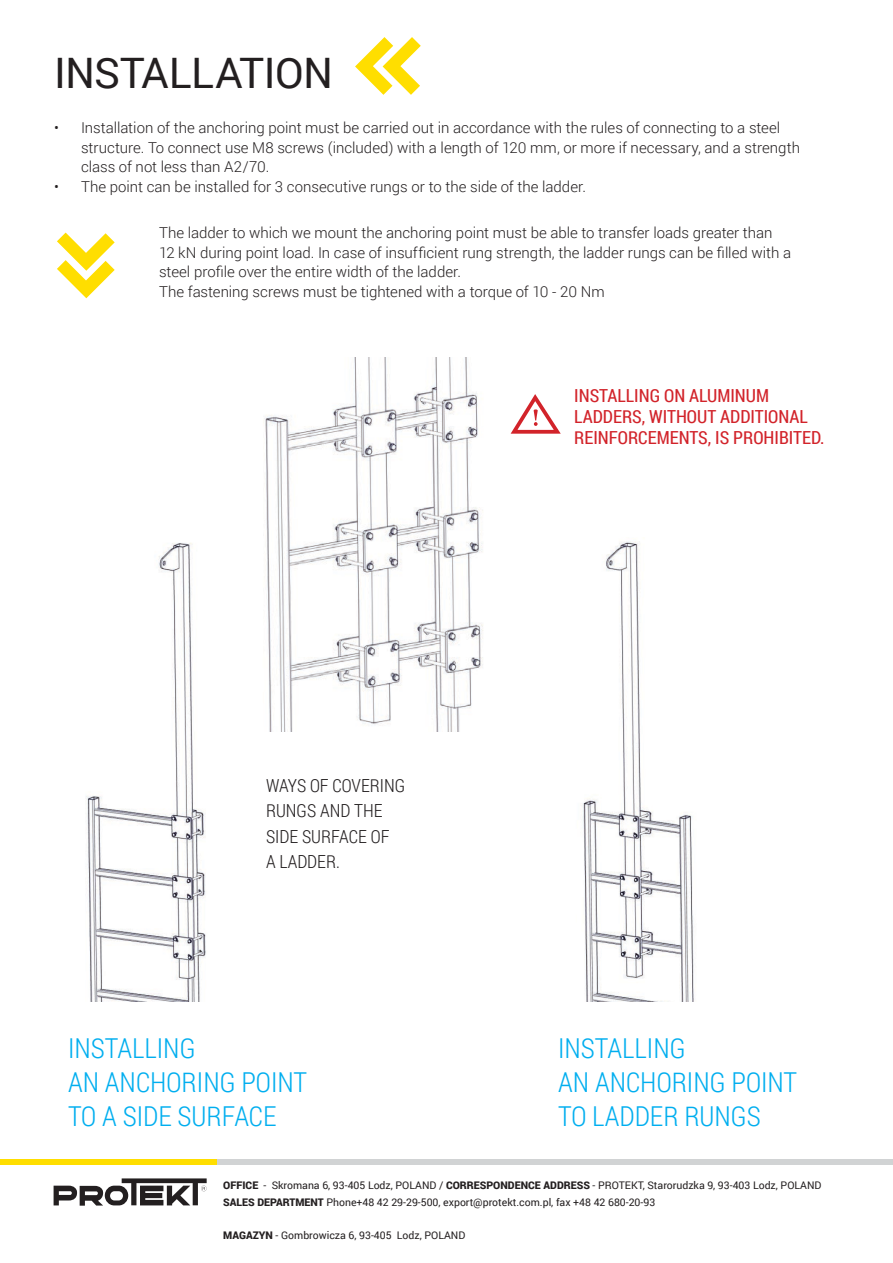
<style>
.page{position:relative;width:893px;height:1263px;background:#fff}
.page>*{position:absolute;margin:0;border:0;box-sizing:border-box;transform-origin:0 0}
.t1{font:42px "Roboto";letter-spacing:-.01em;color:#231f20}
.t2{font:300 27.45px/34.3px "Roboto Condensed";color:#00aeef}
.t3{font:18px/21px "Roboto Condensed";color:#d2232a}
.t4{font:300 18px/25.5px "Roboto Condensed";color:#231f20}
.t5{font:300 15px/19.5px "Roboto";color:#231f20}
.t6{font:10.5px/16.5px "Roboto";color:#231f20}
.s1{font-weight:900}
</style>
<div class="page">
<img style="left:86px;top:543px;width:120px;height:458px">
<img style="left:583px;top:541px;width:111px;height:460px">
<img style="left:264px;top:357px;width:219px;height:374px">
<div style="left:202px;top:1159px;width:691px;height:6px;background:#d1d3d4"></div>
<div style="left:0;top:1159px;width:216px;height:6px;background:#ffde00"></div>
<svg style="left:54px;top:1178px;width:153px;height:28px"></svg>
<svg style="left:355px;top:37px;width:66px;height:58px"></svg>
<svg style="left:57px;top:233px;width:58px;height:65px"></svg>
<svg style="left:510px;top:394px;width:51px;height:40px"></svg>
<p class="t1" style="left:54px;top:44px;width:281px">INSTALLATION</p>
<p class="t5" style="left:81px;top:117px;width:721px;text-indent:-27px">• Installation of the anchoring point must be carried out in accordance with the rules of connecting to a steel structure. To connect use M8 screws (included) with a length of 120 mm, or more if necessary, and a strength class of not less than A2/70.</p>
<p class="t5" style="left:54px;top:176px;width:533px">• The point can be installed for 3 consecutive rungs or to the side of the ladder.</p>
<p class="t5" style="left:159px;top:222px;width:634px">The ladder to which we mount the anchoring point must be able to transfer loads greater than<br>12 kN during point load. In case of insufficient rung strength, the ladder rungs can be filled with a steel profile over the entire width of the ladder.</p>
<p class="t5" style="left:159px;top:281px;width:447px">The fastening screws must be tightened with a torque of 10 - 20 Nm</p>
<p class="t4" style="left:266px;top:772px;width:141px">WAYS OF COVERING<br>RUNGS AND THE<br>SIDE SURFACE OF<br>A LADDER.</p>
<p class="t3" style="left:574px;top:385px;width:252px">INSTALLING ON ALUMINUM<br>LADDERS, WITHOUT ADDITIONAL<br>REINFORCEMENTS, IS PROHIBITED.</p>
<p class="t2" style="left:68px;top:1030px;width:241px">INSTALLING<br>AN ANCHORING POINT<br>TO A SIDE SURFACE</p>
<p class="t2" style="left:558px;top:1030px;width:241px">INSTALLING<br>AN ANCHORING POINT<br>TO LADDER RUNGS</p>
<p class="t6" style="left:223px;top:1177px;width:600px"><span class="s1">OFFICE</span> - Skromana 6, 93-405 Lodz, POLAND / <span class="s1">CORRESPONDENCE ADDRESS</span> - PROTEKT, Starorudzka 9, 93-403 Lodz, POLAND<br><span class="s1">SALES DEPARTMENT</span> Phone+48 42 29-29-500, export@protekt.com.pl, fax +48 42 680-20-93</p>
<p class="t6" style="left:223px;top:1226px;width:244px"><span class="s1">MAGAZYN</span> - Gombrowicza 6, 93-405 Lodz, POLAND</p>
</div>
